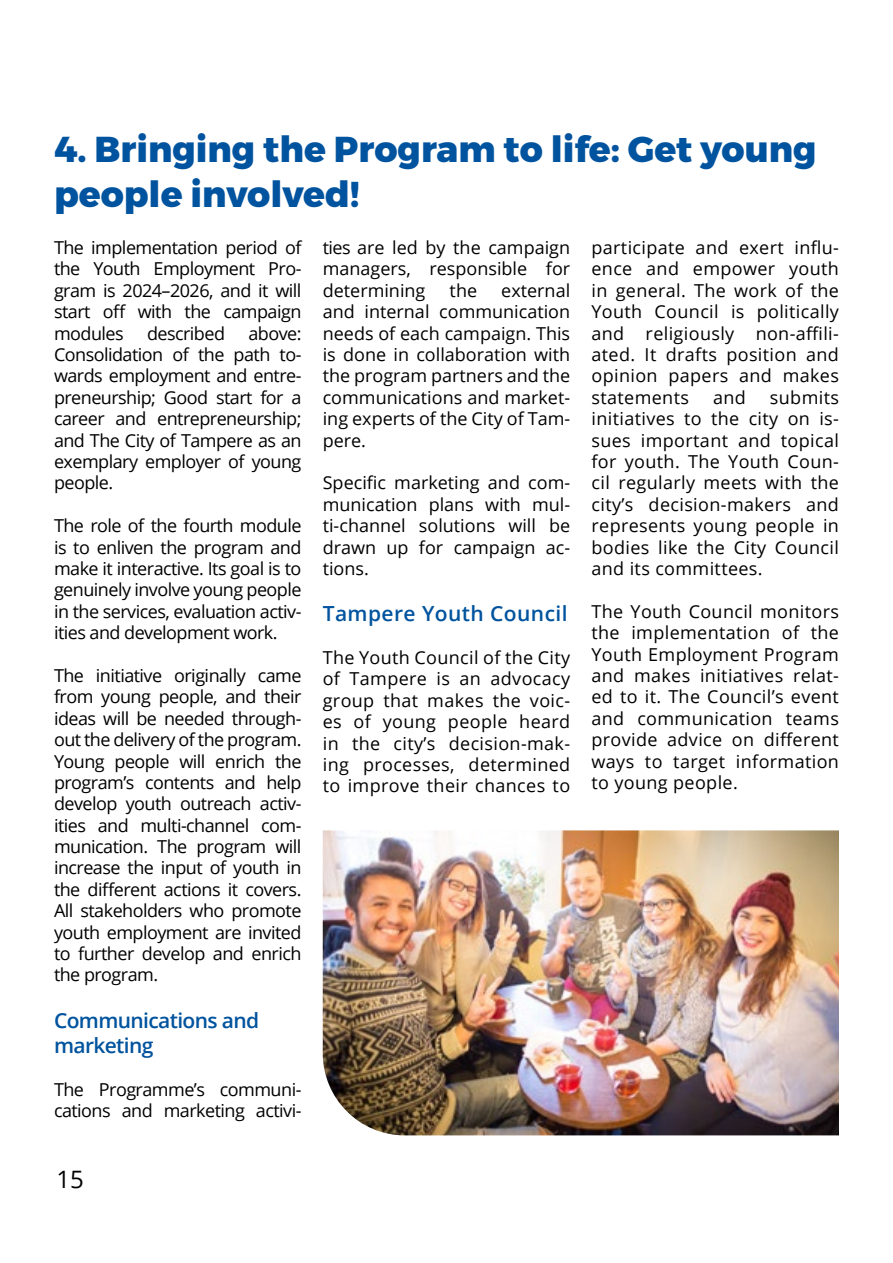
<style>
.page{position:relative;width:893px;height:1263px;background:#fff}
.page>*{position:absolute;margin:0;border:0;box-sizing:border-box;transform-origin:0 0}
.pääotsikko{font:800 36px/45px "Montserrat";color:#00539e}
.t1{font:24px "Open Sans";color:#000}
.väliotsikko{font:600 20.85px/24.9px "Open Sans";letter-spacing:-.03em;color:#00539e}
.väliotsikko-2{font:600 20.85px "Open Sans";letter-spacing:.02em;color:#00539e}
.Leipä{font:17.85px/21.5px "Open Sans";color:#000;text-align:justify}
.Leipä-2{font:17.85px/21.5px "Open Sans";letter-spacing:-.03em;color:#000}
.s1{font-size:18px}
</style>
<div class="page">
<img style="left:323px;top:830px;width:516px;height:305px">
<h2 class="pääotsikko" style="left:54px;top:128px;width:764px">4. Bringing the Program to life: Get young people involved!</h2>
<p class="Leipä" style="left:54px;top:236px;width:249px">The implementation period of the Youth Employment Pro&shy;gram is 2024–2026, and it will start off with the campaign modules</p>
<p class="Leipä" style="left:591px;top:236px;width:249px">participate and exert influ&shy;ence and empower youth in general. The work of the Youth Council is politically and religiously non-affili&shy;ated. It drafts position and opinion papers and makes statements</p>
<p class="Leipä" style="left:323px;top:236px;width:249px">ties are led by the campaign managers, responsible for determining</p>
<p class="Leipä" style="left:323px;top:279px;width:249px;text-indent:179px">external and internal communication needs of each campaign. This is done in collaboration with the program partners and the communications and market&shy;ing experts of the City of Tam&shy;pere.</p>
<p class="Leipä" style="left:323px;top:472px;width:249px">Specific marketing and com&shy;munication plans with mul&shy;ti-channel solutions will be drawn up for campaign ac&shy;tions.</p>
<h3 class="väliotsikko-2" style="left:323px;top:599px;width:246px">Tampere Youth Council</h3>
<p class="Leipä" style="left:323px;top:646px;width:249px">The Youth Council of the City of Tampere is an advocacy group that makes the voic&shy;es of young people heard in the city’s decision-mak&shy;ing processes, determined to improve their chances to</p>
<p class="Leipä" style="left:450px;top:279px;width:29px">the</p>
<p class="Leipä" style="left:54px;top:322px;width:249px;text-indent:194px">above:<br>Consolidation of the path to&shy;wards employment and entre&shy;preneurship; Good start for a career and entrepreneurship; and The City of Tampere as an exemplary employer of young people.</p>
<p class="Leipä" style="left:54px;top:514px;width:249px">The role of the fourth module is to enliven the program and make it interactive. Its goal is to genuinely involve young people in the services, evaluation activ&shy;ities and development work.</p>
<p class="Leipä" style="left:54px;top:664px;width:249px">The initiative originally came from young people, and their ideas will be needed through&shy;out the delivery of the program.<br>Young people will enrich the program’s contents and help develop youth outreach activ&shy;ities and multi-channel com&shy;munication. The program will increase the input of youth in the different actions it covers.<br>All stakeholders who promote youth employment are invited to further develop and enrich the program.</p>
<h3 class="väliotsikko" style="left:54px;top:1007px;width:207px">Communications and marketing</h3>
<p class="Leipä-2" style="left:54px;top:1078px;width:249px">The Programme’s communi&shy;cations and marketing activi-</p>
<p class="Leipä-2" style="left:147px;top:322px;width:80px">described</p>
<p class="Leipä" style="left:591px;top:386px;width:249px;text-indent:178px">submits initiatives to the city on is&shy;sues important and topical for youth. The Youth Coun&shy;cil regularly meets with the city’s decision-makers and represents young people in bodies like the City Council and its committees.</p>
<p class="Leipä" style="left:591px;top:600px;width:249px">The Youth Council monitors the implementation of the Youth Employment Program and makes initiatives relat&shy;ed to it. The Council’s event and communication teams provide advice on different ways to target information to young <span class="s1">people.</span></p>
<p class="Leipä" style="left:713px;top:386px;width:34px">and</p>
<h2 class="t1" style="left:56px;top:1163px;width:29px">15</h2>
</div>
